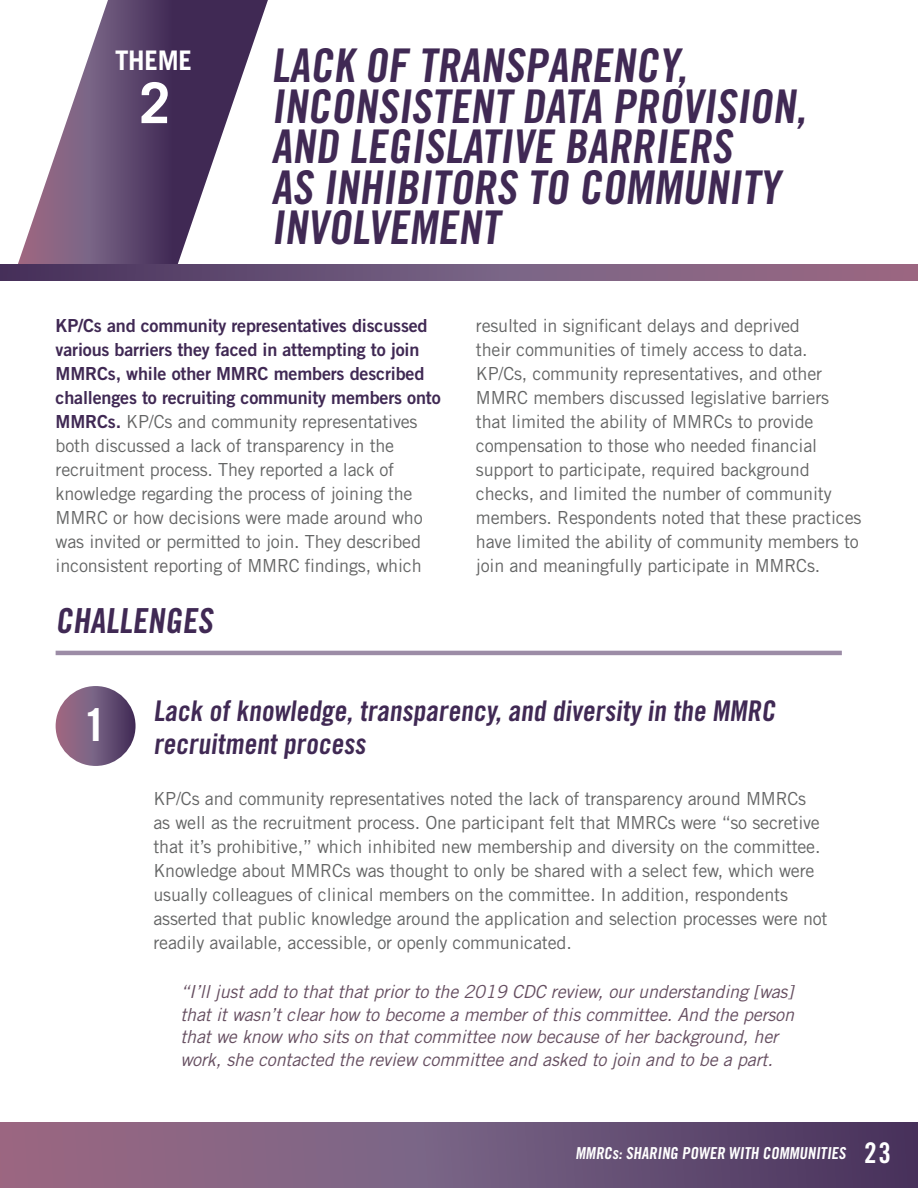
<style>
.page{position:relative;width:918px;height:1188px;background:#fff}
.page>*{position:absolute;margin:0;border:0;box-sizing:border-box;transform-origin:0 0}
.t1{font:700 56.25px "Trade Gothic";color:#fff}
.t2{font:46.5px/40.5px "Trade Gothic Bold Cond Twenty";color:#402954}
.t3{font:700 45px "Trade Gothic";color:#fff}
.t4{font:34.5px "Trade Gothic Bold Cond Twenty";color:#402954}
.t5{font:28.5px/33px "Trade Gothic Bold Cond Twenty";color:#402954}
.t6{font:700 27px "Trade Gothic";letter-spacing:-.01em;color:#fff}
.t7{font:18px/24px "Trade Gothic";letter-spacing:-.01em;color:#646565}
.t8{font:italic 18px/22.5px "Trade Gothic";letter-spacing:-.01em;color:#664f61}
.t9{font:16.5px "Trade Gothic Bold Cond Twenty";color:#fff}
.s1{font-family:"Trade Gothic Bold Two";color:#402954}
.s2{font-size:28.5px}
</style>
<div class="page">
<div style="left:0;top:1122px;width:918px;height:66px;background:linear-gradient(to right,#9e738e,#4a3c65)"></div>
<svg style="left:18px;top:0;width:250px;height:264px"></svg>
<div style="left:0;top:264px;width:918px;height:17px;background:linear-gradient(to right,#483a64,#9f748e)"></div>
<hr style="left:56px;top:651px;width:786px;height:4px;background:#9c8ca6">
<svg style="left:56px;top:686px;width:80px;height:80px"></svg>
<p class="t6" style="left:115px;top:44px;width:78px">THEME</p>
<p class="t1" style="left:139px;top:69px;width:33px">2</p>
<p class="t2" style="left:271px;top:45px;width:543px">LACK OF TRANSPARENCY,<br>INCONSISTENT DATA PROVISION,<br>AND LEGISLATIVE BARRIERS<br>AS INHIBITORS TO COMMUNITY<br>INVOLVEMENT</p>
<p class="t7" style="left:56px;top:314px;width:387px"><span class="s1">KP/Cs and community representatives discussed various barriers they faced in attempting to join MMRCs, while other MMRC members described challenges to recruiting community members onto MMRCs.</span> KP/Cs and community representatives both discussed a lack of transparency in the recruitment process. They reported a lack of knowledge regarding the process of joining the MMRC or how decisions were made around who was invited or permitted to join. They described inconsistent reporting of MMRC findings, which</p>
<p class="t7" style="left:476px;top:313px;width:387px">resulted in significant delays and deprived<br>their communities of timely access to data.<br>KP/Cs, community representatives, and other MMRC members discussed legislative barriers that limited the ability of MMRCs to provide compensation to those who needed financial support to participate, required background checks, and limited the number of community members. Respondents noted that these practices have limited the ability of community members to join and meaningfully participate in MMRCs.</p>
<p class="t4" style="left:56px;top:600px;width:164px">CHALLENGES</p>
<p class="t3" style="left:83px;top:697px;width:27px">1</p>
<p class="t5" style="left:153px;top:694px;width:628px">Lack of knowledge, transparency, and diversity in the MMRC recruitment process</p>
<p class="t7" style="left:153px;top:786px;width:676px">KP/Cs and community representatives noted the lack of transparency around MMRCs<br>as well as the recruitment process. One participant felt that MMRCs were “so secretive that it’s prohibitive,” which inhibited new membership and diversity on the committee.<br>Knowledge about MMRCs was thought to only be shared with a select few, which were usually colleagues of clinical members on the committee. In addition, respondents asserted that public knowledge around the application and selection processes were not readily available, accessible, or openly communicated.</p>
<p class="t8" style="left:180px;top:980px;width:615px">“I’ll just add to that that prior to the 2019 CDC review, our understanding [was] that it wasn’t clear how to become a member of this committee. And the person that we know who sits on that committee now because of her background, her work, she contacted the review committee and asked to join and to be a part.</p>
<p class="t9" style="left:576px;top:1143px;width:317px">MMRCs: SHARING POWER WITH COMMUNITIES <span class="s2">2 3</span></p>
</div>
